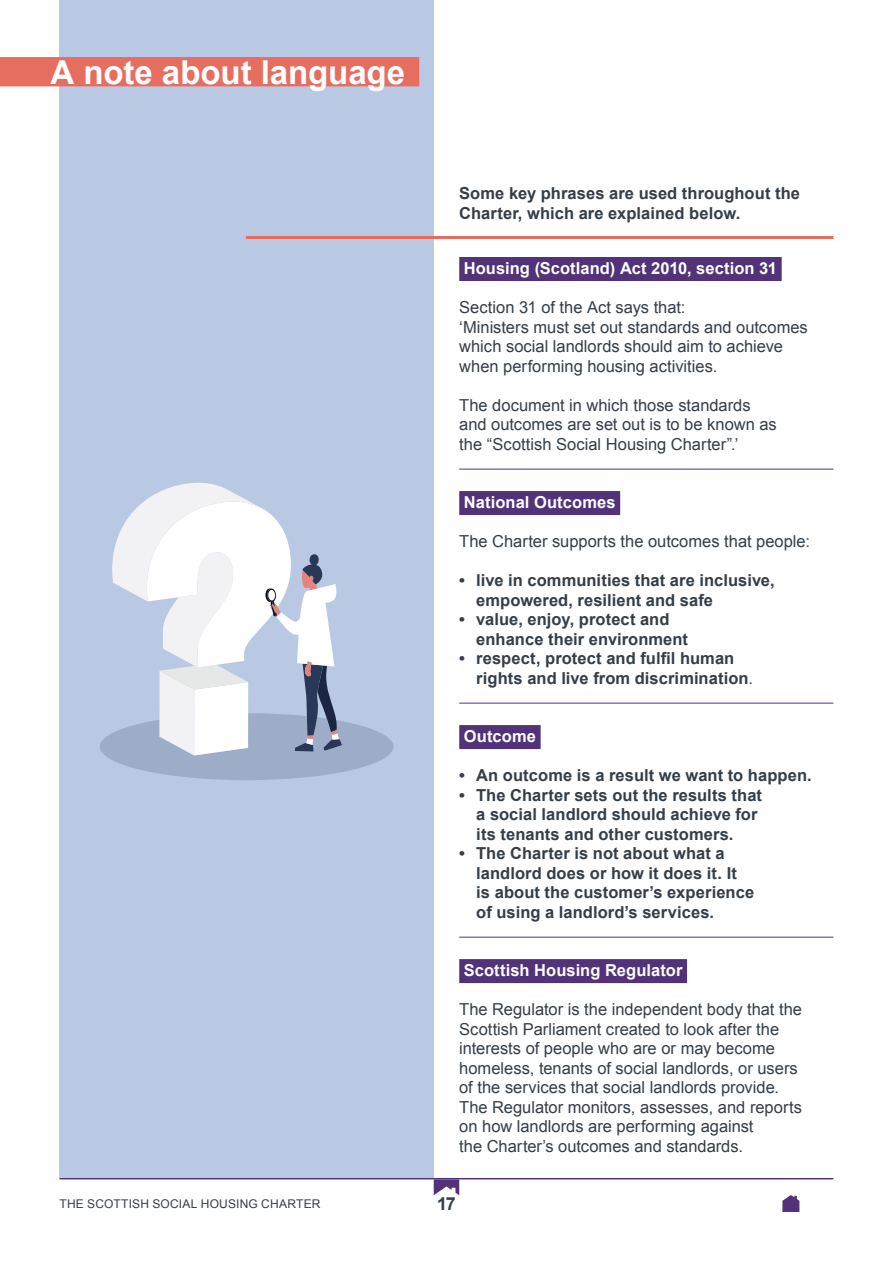
<style>
.page{position:relative;width:893px;height:1263px;background:#fff}
.page>*{position:absolute;margin:0;border:0;box-sizing:border-box;transform-origin:0 0}
.t1{font:700 33px "Arial";letter-spacing:-.005em;color:#fff}
.t2{font:700 18px "Arial";color:#343e48}
.t3{font:16.5px/19.5px "Arial";color:#343e48}
.t4{font:700 16.5px/19.5px "Arial";letter-spacing:.005em;color:#343e48}
.t5{font:700 16.5px "Arial";letter-spacing:.005em;color:#fff}
.t6{font:12px "Arial";letter-spacing:.015em;color:#343e48}
.s1{font-weight:400}
</style>
<div class="page">
<svg style="left:434px;top:1179px;width:25px;height:16px"></svg>
<svg style="left:782px;top:1195px;width:17px;height:17px"></svg>
<hr style="left:60px;top:1178px;width:773px;height:1px;background:#523278">
<div style="left:60px;top:0;width:374px;height:1178px;background:#bac9e3"></div>
<div style="left:459px;top:257px;width:323px;height:24px;background:#523278"></div>
<div style="left:459px;top:491px;width:161px;height:24px;background:#523278"></div>
<div style="left:459px;top:725px;width:82px;height:24px;background:#523278"></div>
<div style="left:459px;top:959px;width:228px;height:24px;background:#523278"></div>
<hr style="left:459px;top:469px;width:374px;height:1px;background:#523278">
<hr style="left:459px;top:703px;width:374px;height:1px;background:#523278">
<hr style="left:459px;top:937px;width:374px;height:1px;background:#523278">
<div style="left:0;top:57px;width:419px;height:29px;background:#e66e60"></div>
<hr style="left:246px;top:236px;width:587px;height:3px;background:#e66e60">
<svg style="left:100px;top:483px;width:293px;height:297px"></svg>
<p class="t1" style="left:50px;top:50px;width:356px">A note about language</p>
<p class="t4" style="left:459px;top:184px;width:342px">Some key phrases are used throughout the<br>Charter, which are explained below.</p>
<p class="t5" style="left:464px;top:258px;width:315px">Housing (Scotland) Act 2010, section 31</p>
<p class="t3" style="left:459px;top:298px;width:228px">Section 31 of the Act says that:</p>
<p class="t3" style="left:459px;top:317px;width:350px">‘Ministers must set out standards and outcomes which social landlords should aim to achieve when performing housing activities.</p>
<p class="t3" style="left:459px;top:395px;width:319px">The document in which those standards and outcomes are set out is to be known as the “Scottish Social Housing Charter”.’</p>
<p class="t5" style="left:464px;top:492px;width:153px">National Outcomes</p>
<p class="t3" style="left:459px;top:532px;width:352px">The Charter supports the outcomes that people:</p>
<p class="t4" style="left:476px;top:571px;width:300px;text-indent:-17px">• live in communities that are inclusive, empowered, resilient and safe</p>
<p class="t4" style="left:476px;top:610px;width:213px;text-indent:-17px">• value, enjoy, protect and enhance their environment</p>
<p class="t4" style="left:476px;top:649px;width:278px;text-indent:-17px">• respect, protect and fulfil human rights and live from discrimination<span class="s1">.</span></p>
<p class="t5" style="left:464px;top:726px;width:74px">Outcome</p>
<p class="t4" style="left:459px;top:766px;width:354px">• An outcome is a result we want to happen.</p>
<p class="t4" style="left:476px;top:786px;width:287px;text-indent:-17px">• The Charter sets out the results that a social landlord should achieve for its tenants and other customers.</p>
<p class="t4" style="left:476px;top:844px;width:280px;text-indent:-17px">• The Charter is not about what a landlord does or how it does it. It is about the customer’s experience of using a landlord’s services.</p>
<p class="t5" style="left:464px;top:960px;width:220px">Scottish Housing Regulator</p>
<p class="t3" style="left:459px;top:1000px;width:344px">The Regulator is the independent body that the Scottish Parliament created to look after the interests of people who are or may become homeless, tenants of social landlords, or users of the services that social landlords provide.<br>The Regulator monitors, assesses, and reports on how landlords are performing against<br>the Charter’s outcomes and standards.</p>
<p class="t6" style="left:60px;top:1196px;width:262px">THE SCOTTISH SOCIAL HOUSING CHARTER</p>
<p class="t2" style="left:437px;top:1192px;width:20px">17</p>
</div>
